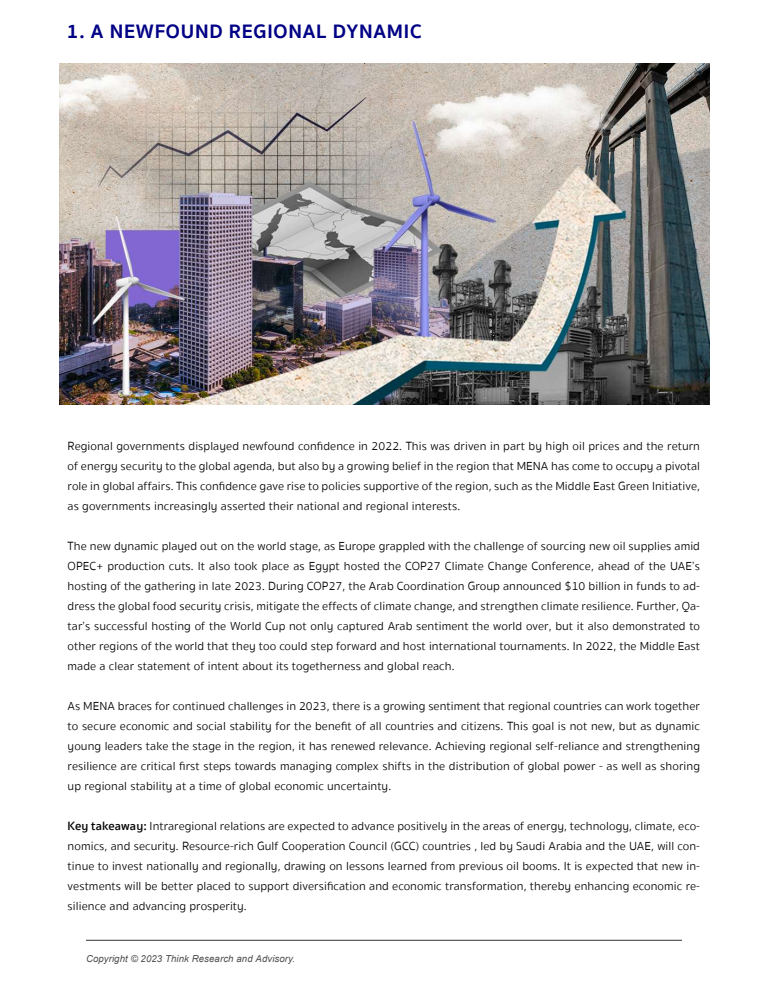
<style>
.page{position:relative;width:768px;height:989px;background:#fff}
.page>*{position:absolute;margin:0;border:0;box-sizing:border-box;transform-origin:0 0}
.t1{font:700 20px "Sukhumvit Set";letter-spacing:.04em;color:#000185}
.t2{font:300 12px/20px "Sukhumvit Set";letter-spacing:.01em;color:#000;text-align:justify}
.t3{font:italic 9.6px "Arial";letter-spacing:.01em;color:#4d4d4d}
.s1{font-weight:600;font-size:12.4px}
</style>
<div class="page">
<img style="left:59px;top:64px;width:650px;height:341px">
<hr style="left:86px;top:940px;width:596px;height:1px;background:#333">
<h1 class="t1" style="left:67px;top:16px;width:356px">1. A NEWFOUND REGIONAL DYNAMIC</h1>
<p class="t2" style="left:68px;top:436px;width:634px">Regional governments displayed newfound confidence in 2022. This was driven in part by high oil prices and the return of energy security to the global agenda, but also by a growing belief in the region that MENA has come to occupy a pivotal role in global affairs. This confidence gave rise to policies supportive of the region, such as the Middle East Green Initiative, as governments increasingly asserted their national and regional interests.</p>
<p class="t2" style="left:68px;top:536px;width:634px">The new dynamic played out on the world stage, as Europe grappled with the challenge of sourcing new oil supplies amid OPEC+ production cuts. It also took place as Egypt hosted the COP27 Climate Change Conference, ahead of the UAE’s hosting of the gathering in late 2023. During COP27, the Arab Coordination Group announced $10 billion in funds to ad&shy;dress the global food security crisis, mitigate the effects of climate change, and strengthen climate resilience. Further, Qa&shy;tar’s successful hosting of the World Cup not only captured Arab sentiment the world over, but it also demonstrated to other regions of the world that they too could step forward and host international tournaments. In 2022, the Middle East made a clear statement of intent about its togetherness and global reach.</p>
<p class="t2" style="left:68px;top:696px;width:634px">As MENA braces for continued challenges in 2023, there is a growing sentiment that regional countries can work together to secure economic and social stability for the benefit of all countries and citizens. This goal is not new, but as dynamic young leaders take the stage in the region, it has renewed relevance. Achieving regional self-reliance and strengthening resilience are critical first steps towards managing complex shifts in the distribution of global power - as well as shoring up regional stability at a time of global economic uncertainty.</p>
<p class="t2" style="left:68px;top:816px;width:634px"><span class="s1">Key takeaway:</span> Intraregional relations are expected to advance positively in the areas of energy, technology, climate, eco&shy;nomics, and security. Resource-rich Gulf Cooperation Council (GCC) countries , led by Saudi Arabia and the UAE, will con&shy;tinue to invest nationally and regionally, drawing on lessons learned from previous oil booms. It is expected that new in&shy;vestments will be better placed to support diversification and economic transformation, thereby enhancing economic re&shy;silience and advancing prosperity.</p>
<p class="t3" style="left:86px;top:952px;width:211px">Copyright © 2023 Think Research and Advisory.</p>
</div>
